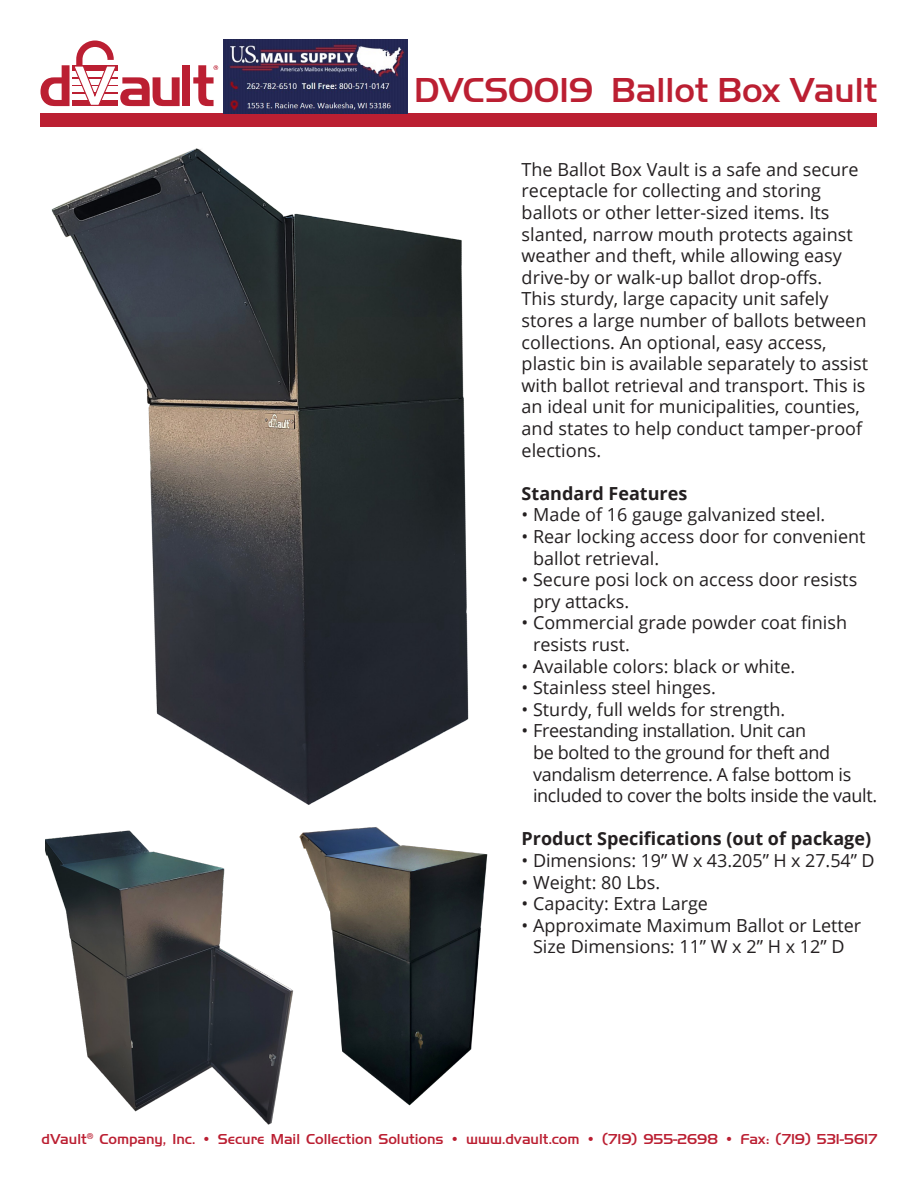
<style>
.page{position:relative;width:918px;height:1188px;background:#fff}
.page>*{position:absolute;margin:0;border:0;box-sizing:border-box;transform-origin:0 0}
.t1{font:500 36px "Handel Got D";color:#bb1f32}
.t2{font:18px/21.6px "Open Sans";color:#231f20}
.t3{font:18px/21.6px "Open Sans";letter-spacing:-.02em;color:#231f20}
.t4{font:700 18px "Open Sans";color:#231f20}
.t5{font:500 15px "Handel Got D";color:#bb1f32}
</style>
<div class="page">
<svg style="left:40px;top:41px;width:140px;height:65px"></svg>
<div style="left:183px;top:65px;width:7px;height:41px;background:#bb1f32"></div>
<svg style="left:193px;top:65px;width:25px;height:41px"></svg>
<div style="left:40px;top:114px;width:838px;height:13px;background:#bb1f32"></div>
<img style="left:51px;top:148px;width:418px;height:657px">
<img style="left:45px;top:830px;width:234px;height:295px">
<img style="left:279px;top:827px;width:209px;height:279px">
<img style="left:223px;top:39px;width:184px;height:75px">
<p class="t1" style="left:414px;top:70px;width:465px">DVCS0019 Ballot Box Vault</p>
<p class="t2" style="left:522px;top:158px;width:348px">The Ballot Box Vault is a safe and secure receptacle for collecting and storing ballots or other letter-sized items. Its slanted, narrow mouth protects against weather and theft, while allowing easy drive-by or walk-up ballot drop-offs.<br>This sturdy, large capacity unit safely stores a large number of ballots between collections. An optional, easy access, plastic bin is available separately to assist with ballot retrieval and transport. This is an ideal unit for municipalities, counties, and states to help conduct tamper-proof elections.</p>
<p class="t4" style="left:522px;top:481px;width:167px">Standard Features</p>
<p class="t2" style="left:522px;top:504px;width:305px">• Made of 16 gauge galvanized steel.</p>
<p class="t2" style="left:533px;top:525px;width:334px;text-indent:-11px">• Rear locking access door for convenient ballot retrieval.</p>
<p class="t2" style="left:533px;top:568px;width:326px;text-indent:-11px">• Secure posi lock on access door resists pry attacks.</p>
<p class="t2" style="left:533px;top:612px;width:315px;text-indent:-11px">• Commercial grade powder coat finish resists rust.</p>
<p class="t2" style="left:522px;top:655px;width:275px">• Available colors: black or white.</p>
<p class="t2" style="left:522px;top:676px;width:196px">• Stainless steel hinges.</p>
<p class="t2" style="left:522px;top:698px;width:265px">• Sturdy, full welds for strength.</p>
<p class="t3" style="left:533px;top:720px;width:346px;text-indent:-11px">• Freestanding installation. Unit can<br>be bolted to the ground for theft and vandalism deterrence. A false bottom is included to cover the bolts inside the vault.</p>
<p class="t4" style="left:522px;top:826px;width:351px">Product Specifications (out of package)</p>
<p class="t2" style="left:522px;top:849px;width:355px">• Dimensions: 19” W x 43.205” H x 27.54” D</p>
<p class="t2" style="left:522px;top:871px;width:140px">• Weight: 80 Lbs.</p>
<p class="t2" style="left:522px;top:892px;width:188px">• Capacity: Extra Large</p>
<p class="t2" style="left:522px;top:914px;width:341px;text-align:center">• Approximate Maximum Ballot or Letter<br>Size Dimensions: 11” W x 2” H x 12” D</p>
<p class="t5" style="left:42px;top:1131px;width:838px">dVault<sup>®</sup> Company, Inc. • Secure Mail Collection Solutions • www.dvault.com • (719) 955-2698 • Fax: (719) 531-5617</p>
</div>
